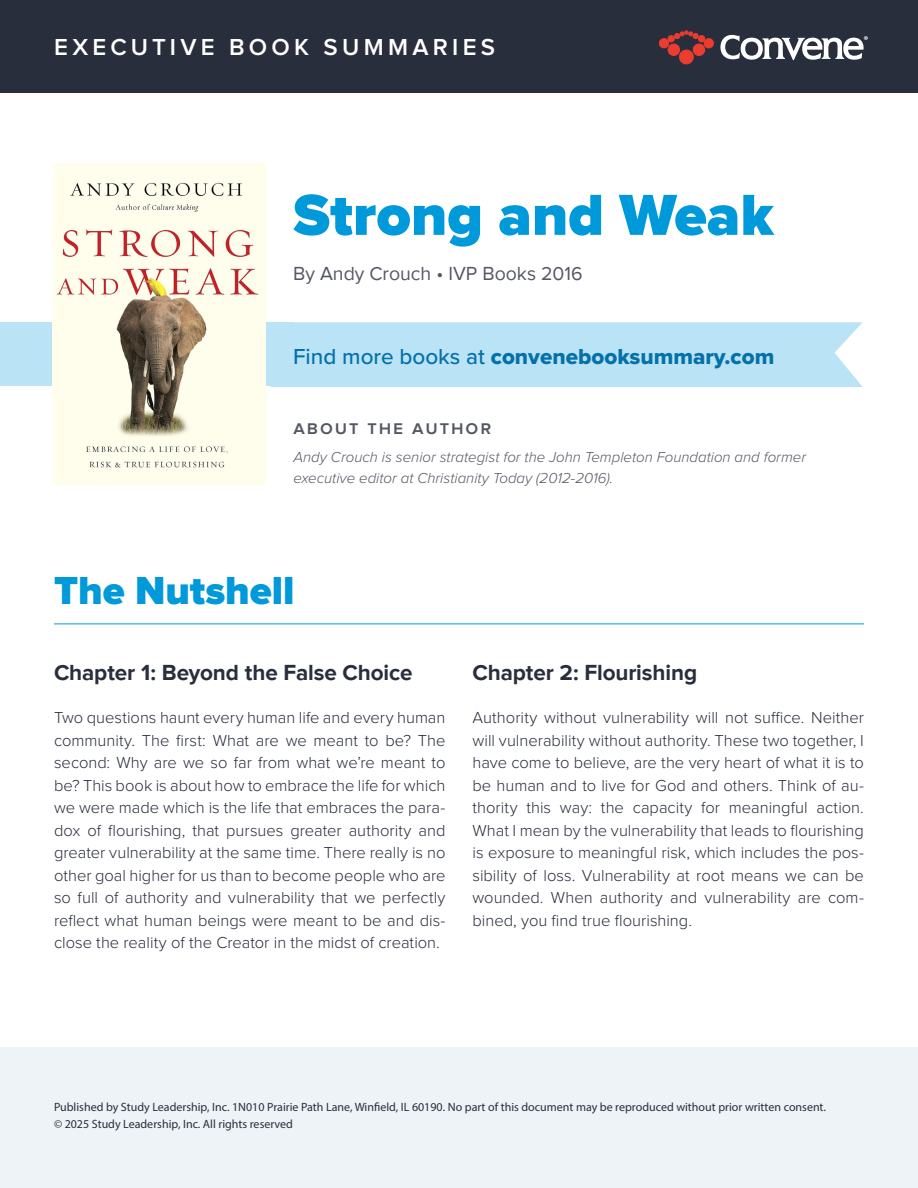
<style>
.page{position:relative;width:918px;height:1188px;background:#fff}
.page>*{position:absolute;margin:0;border:0;box-sizing:border-box;transform-origin:0 0}
.t1{font:900 60px "Proxima Nova";color:#0099d9}
.t2{font:900 40.5px "Proxima Nova";color:#0099d9}
.summary_basic_paragraph{font:600 24px "Proxima Nova";letter-spacing:.18em;color:#fff}
.Chap_Head{font:700 22.5px "Proxima Nova";letter-spacing:-.005em;color:#292e3d}
.t3{font:22.5px "Proxima Nova Extrabld";color:#0570a9}
.Author_Name{font:19.5px "Proxima Nova";color:#545864}
.Author_Name-2{font:600 19.5px "Proxima Nova";letter-spacing:.1em;color:#545864}
.summary_basic_paragraph-2{font:300 16.5px/22.5px "Proxima Nova";color:#292e3d;text-align:justify}
.author_description{font:italic 300 15px/21px "Proxima Nova";color:#545864}
.t4{font:12px "Myriad Pro";color:#292e3d}
.s1{font-family:"Proxima Nova";font-weight:500}
</style>
<div class="page">
<div style="left:0;top:322px;width:293px;height:64px;background:#bae3f5"></div>
<div style="left:271px;top:322px;width:592px;height:65px;background:#bae3f5"></div>
<div style="left:0;top:0;width:918px;height:93px;background:#292e3d"></div>
<div style="left:0;top:1048px;width:918px;height:140px;background:#edf3f6"></div>
<hr style="left:54px;top:624px;width:810px;height:1px;background:#0099d9">
<svg style="left:659px;top:31px;width:55px;height:33px"></svg>
<svg style="left:720px;top:35px;width:148px;height:25px"></svg>
<img style="left:52px;top:163px;width:213px;height:321px">
<p class="summary_basic_paragraph" style="left:54px;top:36px;width:443px">EXECUTIVE BOOK SUMMARIES</p>
<p class="t1" style="left:293px;top:170px;width:482px">Strong and Weak</p>
<p class="Author_Name" style="left:293px;top:262px;width:291px">By Andy Crouch • IVP Books 2016</p>
<p class="t3" style="left:293px;top:339px;width:483px"><span class="s1">Find more books at</span> convenebooksummary.com</p>
<p class="Author_Name-2" style="left:294px;top:419px;width:199px">about the author</p>
<p class="author_description" style="left:294px;top:446px;width:514px">Andy Crouch is senior strategist for the John Templeton Foundation and former executive editor at Christianity Today (2012-2016).</p>
<p class="t2" style="left:54px;top:560px;width:242px">The Nutshell</p>
<p class="Chap_Head" style="left:54px;top:660px;width:360px">Chapter 1: Beyond the False Choice</p>
<p class="summary_basic_paragraph-2" style="left:54px;top:705px;width:393px">Two questions haunt every human life and every human community. The first: What are we meant to be? The second: Why are we so far from what we’re meant to be? This book is about how to embrace the life for which we were made which is the life that embraces the para&shy;dox of flourishing, that pursues greater authority and greater vulnerability at the same time. There really is no other goal higher for us than to become people who are so full of authority and vulnerability that we perfectly reflect what human beings were meant to be and dis&shy;close the reality of the Creator in the midst of creation.</p>
<p class="Chap_Head" style="left:472px;top:660px;width:226px">Chapter 2: Flourishing</p>
<p class="summary_basic_paragraph-2" style="left:472px;top:705px;width:393px">Authority without vulnerability will not suffice. Neither will vulnerability without authority. These two together, I have come to believe, are the very heart of what it is to be human and to live for God and others. Think of au&shy;thority this way: the capacity for meaningful action.<br>What I mean by the vulnerability that leads to flourishing is exposure to meaningful risk, which includes the pos&shy;sibility of loss. Vulnerability at root means we can be wounded. When authority and vulnerability are com&shy;bined, you find true flourishing.</p>
<p class="t4" style="left:54px;top:1100px;width:774px">Published by Study Leadership, Inc. 1N010 Prairie Path Lane, Winfield, IL 60190. No part of this document may be reproduced without prior written consent.</p>
<p class="t4" style="left:54px;top:1116px;width:241px">© 2025 Study Leadership, Inc. All rights reserved</p>
</div>
